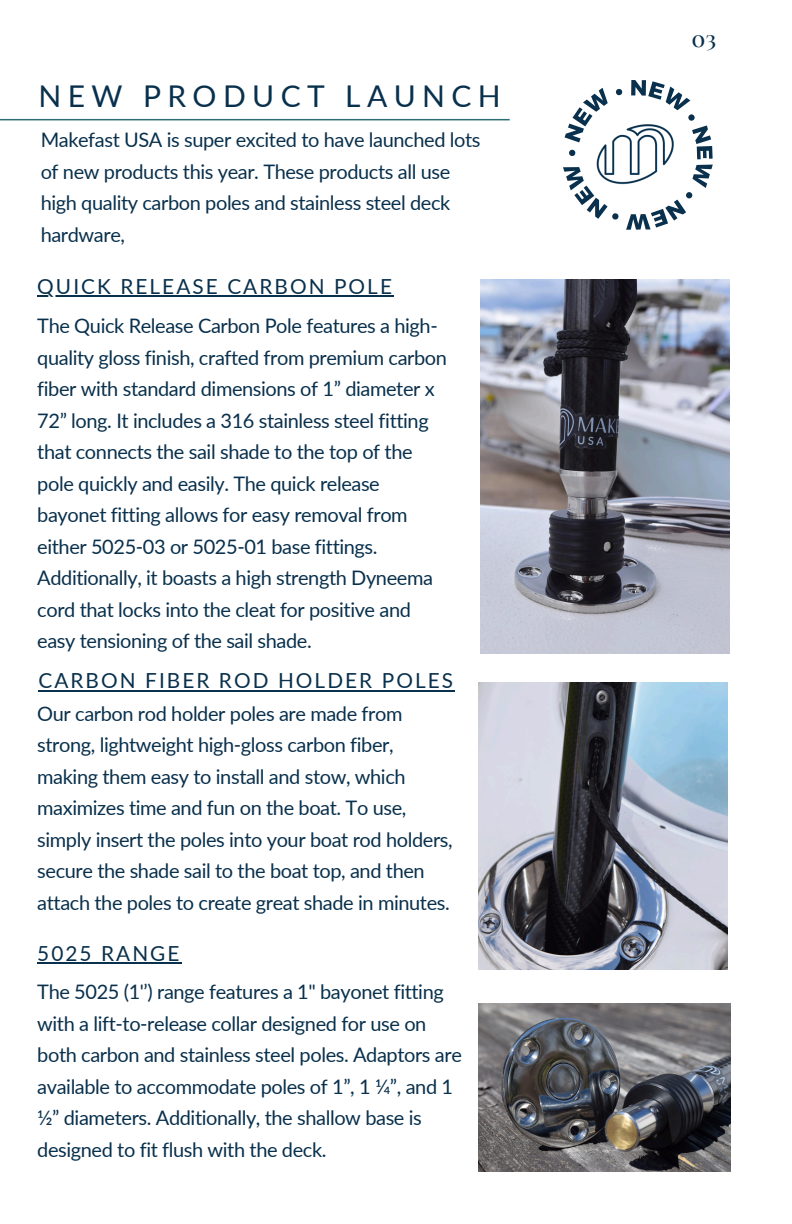
<style>
.page{position:relative;width:792px;height:1224px;background:#fff}
.page>*{position:absolute;margin:0;border:0;box-sizing:border-box;transform-origin:0 0}
.t1{font:30px "Lato";letter-spacing:.215em;color:#09304c}
.t2{font:600 24.4px "Cormorant SC";color:#09304c}
.t3{font:20.8px "Lato";letter-spacing:.1em;color:#09304c}
.t4{font:20px/31.6px "Lato";letter-spacing:-.02em;color:#09304c}
</style>
<div class="page">
<img style="left:481px;top:280px;width:249px;height:373px">
<img style="left:478px;top:683px;width:249px;height:286px">
<img style="left:478px;top:1003px;width:252px;height:168px">
<hr style="left:0;top:119px;width:510px;height:1px;background:#296e73">
<svg style="left:563px;top:167px;width:56px;height:53px"></svg>
<svg style="left:569px;top:150px;width:6px;height:6px"></svg>
<svg style="left:565px;top:88px;width:43px;height:54px"></svg>
<svg style="left:616px;top:89px;width:7px;height:7px"></svg>
<svg style="left:631px;top:80px;width:82px;height:79px"></svg>
<svg style="left:626px;top:165px;width:87px;height:65px"></svg>
<img style="left:594px;top:120px;width:88px;height:69px">
<hr style="left:38px;top:690px;width:417px;height:1px;background:#09304c">
<hr style="left:37px;top:963px;width:145px;height:1px;background:#09304c">
<hr style="left:37px;top:295px;width:190px;height:2px;background:#09304c">
<hr style="left:227px;top:295px;width:167px;height:2px;background:#09304c">
<p class="t1" style="left:38px;top:78px;width:464px">NEW PRODUCT LAUNCH</p>
<h2 class="t4" style="left:41px;top:124px;width:441px">Makefast USA is super excited to have launched lots of new products this year. These products all use high quality carbon poles and stainless steel deck hardware,</h2>
<p class="t3" style="left:37px;top:273px;width:356px">QUICK RELEASE CARBON POLE</p>
<p class="t4" style="left:37px;top:310px;width:411px">The Quick Release Carbon Pole features a high&shy;quality gloss finish, crafted from premium carbon fiber with standard dimensions of 1” diameter x 72” long. It includes a 316 stainless steel fitting that connects the sail shade to the top of the pole quickly and easily. The quick release bayonet fitting allows for easy removal from either 5025-03 or 5025-01 base fittings.<br>Additionally, it boasts a high strength Dyneema cord that locks into the cleat for positive and easy tensioning of the sail shade.</p>
<p class="t3" style="left:38px;top:668px;width:416px">CARBON FIBER ROD HOLDER POLES</p>
<p class="t4" style="left:37px;top:697px;width:417px">Our carbon rod holder poles are made from strong, lightweight high-gloss carbon fiber, making them easy to install and stow, which maximizes time and fun on the boat. To use, simply insert the poles into your boat rod holders, secure the shade sail to the boat top, and then attach the poles to create great shade in minutes.</p>
<h2 class="t3" style="left:37px;top:941px;width:144px">5025 RANGE</h2>
<h2 class="t4" style="left:37px;top:976px;width:426px">The 5025 (1'’) range features a 1" bayonet fitting with a lift-to-release collar designed for use on both carbon and stainless steel poles. Adaptors are available to accommodate poles of 1”, 1 1⁄4”, and 1<br>1⁄2” diameters. Additionally, the shallow base is designed to fit flush with the deck.</h2>
<p class="t2" style="left:692px;top:24px;width:26px">03</p>
</div>
